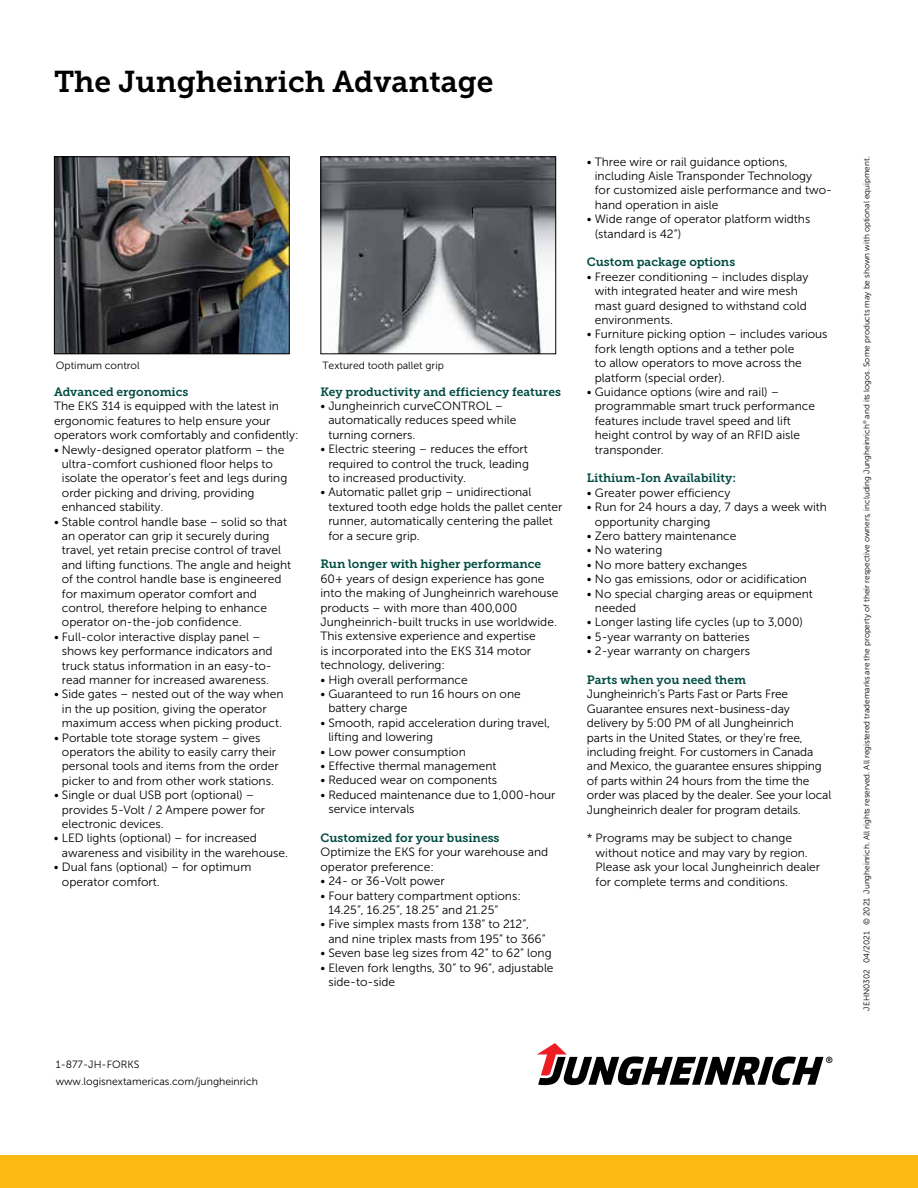
<style>
.page{position:relative;width:918px;height:1188px;background:#fff}
.page>*{position:absolute;margin:0;border:0;box-sizing:border-box;transform-origin:0 0}
.t1{font:30px "Museo Slab 700";color:#000}
.t2{font:12px/14.4px "Museo Sans 300";color:#000}
.t3{font:12px "Museo Slab 700";color:#004b41}
.t4{font:10.5px/16.5px "Museo Sans 300";color:#000}
.t5{font:8.85px "Museo Sans 700";color:#000}
.t6{font:8.25px "Museo Sans 300";color:#000}
</style>
<div class="page">
<div style="left:0;top:1155px;width:918px;height:33px;background:#fdb913"></div>
<svg style="left:537px;top:1043px;width:287px;height:42px"></svg>
<img style="left:56px;top:158px;width:232px;height:194px">
<div style="left:54px;top:156px;width:236px;height:198px;border:1px solid #000"></div>
<img style="left:322px;top:158px;width:232px;height:194px">
<div style="left:320px;top:156px;width:236px;height:198px;border:1px solid #000"></div>
<h1 class="t1" style="left:54px;top:64px;width:441px">The Jungheinrich Advantage</h1>
<p class="t4" style="left:56px;top:357px;width:85px">Optimum control</p>
<p class="t4" style="left:322px;top:357px;width:123px">Textured tooth pallet grip</p>
<p class="t3" style="left:54px;top:385px;width:136px">Advanced ergonomics</p>
<p class="t2" style="left:54px;top:399px;width:246px">The EKS 314 is equipped with the latest in ergonomic features to help ensure your operators work comfortably and confidently:</p>
<p class="t2" style="left:62px;top:442px;width:227px;text-indent:-8px">• Newly-designed operator platform – the ultra-comfort cushioned floor helps to isolate the operator’s feet and legs during order picking and driving, providing enhanced stability.</p>
<p class="t2" style="left:62px;top:514px;width:231px;text-indent:-8px">• Stable control handle base – solid so that an operator can grip it securely during travel, yet retain precise control of travel and lifting functions. The angle and height of the control handle base is engineered for maximum operator comfort and control, therefore helping to enhance operator on-the-job confidence.</p>
<p class="t2" style="left:62px;top:629px;width:212px;text-indent:-8px">• Full-color interactive display panel – shows key performance indicators and truck status information in an easy-to&shy;read manner for increased awareness.</p>
<p class="t2" style="left:62px;top:687px;width:223px;text-indent:-8px">• Side gates – nested out of the way when in the up position, giving the operator maximum access when picking product.</p>
<p class="t2" style="left:62px;top:730px;width:218px;text-indent:-8px">• Portable tote storage system – gives operators the ability to easily carry their personal tools and items from the order picker to and from other work stations.</p>
<p class="t2" style="left:62px;top:788px;width:205px;text-indent:-8px">• Single or dual USB port (optional) – provides 5-Volt / 2 Ampere power for electronic devices.</p>
<p class="t2" style="left:62px;top:831px;width:228px;text-indent:-8px">• LED lights (optional) – for increased awareness and visibility in the warehouse.</p>
<p class="t2" style="left:62px;top:860px;width:191px;text-indent:-8px">• Dual fans (optional) – for optimum operator comfort.</p>
<p class="t3" style="left:320px;top:385px;width:242px">Key productivity and efficiency features</p>
<p class="t2" style="left:328px;top:399px;width:190px;text-indent:-8px">• Jungheinrich curveCONTROL – automatically reduces speed while turning corners.</p>
<p class="t2" style="left:328px;top:442px;width:202px;text-align:justify;text-indent:-8px">• Electric steering – reduces the effort required to control the truck, leading to increased productivity.</p>
<p class="t2" style="left:328px;top:485px;width:236px;text-indent:-8px">• Automatic pallet grip – unidirectional textured tooth edge holds the pallet center runner, automatically centering the pallet for a secure grip.</p>
<p class="t3" style="left:320px;top:557px;width:222px">Run longer with higher performance</p>
<p class="t2" style="left:320px;top:572px;width:240px">60+ years of design experience has gone into the making of Jungheinrich warehouse products – with more than 400,000<br>Jungheinrich-built trucks in use worldwide.<br>This extensive experience and expertise<br>is incorporated into the EKS 314 motor technology, delivering:</p>
<p class="t2" style="left:320px;top:672px;width:149px">• High overall performance</p>
<p class="t2" style="left:328px;top:687px;width:194px;text-indent:-8px">• Guaranteed to run 16 hours on one battery charge</p>
<p class="t2" style="left:328px;top:716px;width:223px;text-indent:-8px">• Smooth, rapid acceleration during travel, lifting and lowering</p>
<p class="t2" style="left:320px;top:744px;width:147px">• Low power consumption</p>
<p class="t2" style="left:320px;top:759px;width:178px">• Effective thermal management</p>
<p class="t2" style="left:320px;top:773px;width:178px">• Reduced wear on components</p>
<p class="t2" style="left:328px;top:788px;width:229px;text-indent:-8px">• Reduced maintenance due to 1,000-hour service intervals</p>
<p class="t3" style="left:320px;top:831px;width:181px">Customized for your business</p>
<p class="t2" style="left:320px;top:845px;width:229px">Optimize the EKS for your warehouse and operator preference:</p>
<p class="t2" style="left:320px;top:874px;width:126px">• 24- or 36-Volt power</p>
<p class="t2" style="left:328px;top:888px;width:194px;text-indent:-8px">• Four battery compartment options:<br>14.25”, 16.25”, 18.25” and 21.25”</p>
<p class="t2" style="left:328px;top:917px;width:219px;text-indent:-8px">• Five simplex masts from 138” to 212”, and nine triplex masts from 195” to 366”</p>
<p class="t2" style="left:320px;top:946px;width:233px">• Seven base leg sizes from 42” to 62” long</p>
<p class="t2" style="left:328px;top:960px;width:227px;text-indent:-8px">• Eleven fork lengths, 30” to 96”, adjustable side-to-side</p>
<p class="t2" style="left:595px;top:154px;width:239px;text-indent:-8px">• Three wire or rail guidance options, including Aisle Transponder Technology<br>for customized aisle performance and two&shy;hand operation in aisle</p>
<p class="t2" style="left:595px;top:212px;width:217px;text-indent:-8px">• Wide range of operator platform widths (standard is 42”)</p>
<p class="t3" style="left:587px;top:255px;width:150px">Custom package options</p>
<p class="t2" style="left:595px;top:269px;width:215px;text-indent:-8px">• Freezer conditioning – includes display with integrated heater and wire mesh mast guard designed to withstand cold environments.</p>
<p class="t2" style="left:595px;top:327px;width:234px;text-indent:-8px">• Furniture picking option – includes various fork length options and a tether pole<br>to allow operators to move across the platform (special order).</p>
<p class="t2" style="left:595px;top:385px;width:222px;text-indent:-8px">• Guidance options (wire and rail) – programmable smart truck performance features include travel speed and lift height control by way of an RFID aisle transponder.</p>
<p class="t3" style="left:587px;top:471px;width:150px">Lithium-Ion Availability:</p>
<p class="t2" style="left:587px;top:485px;width:145px">• Greater power efficiency</p>
<p class="t2" style="left:595px;top:500px;width:234px;text-indent:-8px">• Run for 24 hours a day, 7 days a week with opportunity charging</p>
<p class="t2" style="left:587px;top:529px;width:151px">• Zero battery maintenance</p>
<p class="t2" style="left:587px;top:543px;width:77px">• No watering</p>
<p class="t2" style="left:587px;top:557px;width:162px">• No more battery exchanges</p>
<p class="t2" style="left:587px;top:572px;width:222px">• No gas emissions, odor or acidification</p>
<p class="t2" style="left:595px;top:586px;width:220px;text-indent:-8px">• No special charging areas or equipment needed</p>
<p class="t2" style="left:587px;top:615px;width:218px">• Longer lasting life cycles (up to 3,000)</p>
<p class="t2" style="left:587px;top:629px;width:164px">• 5-year warranty on batteries</p>
<p class="t2" style="left:587px;top:644px;width:165px">• 2-year warranty on chargers</p>
<p class="t3" style="left:587px;top:673px;width:161px">Parts when you need them</p>
<p class="t2" style="left:587px;top:687px;width:246px">Jungheinrich’s Parts Fast or Parts Free Guarantee ensures next-business-day delivery by 5:00 PM of all Jungheinrich<br>parts in the United States, or they’re free, including freight. For customers in Canada and Mexico, the guarantee ensures shipping of parts within 24 hours from the time the order was placed by the dealer. See your local Jungheinrich dealer for program details.</p>
<p class="t2" style="left:596px;top:831px;width:226px;text-indent:-9px">* Programs may be subject to change without notice and may vary by region.<br>Please ask your local Jungheinrich dealer for complete terms and conditions.</p>
<p class="t4" style="left:56px;top:1057px;width:204px">1-877-JH-FORKS www.logisnextamericas.com/jungheinrich</p>
<p class="t5" style="left:826px;top:1055px;width:9px">®</p>
<p class="t6" style="left:862px;top:1011px;width:856px;rotate:-90deg">JEHN0302 04/2021 © 2021 Jungheinrich. All rights reserved. All registered trademarks are the property of their respective owners, including Jungheinrich<sup>®</sup> and its logos. Some products may be shown with optional equipment.</p>
</div>
